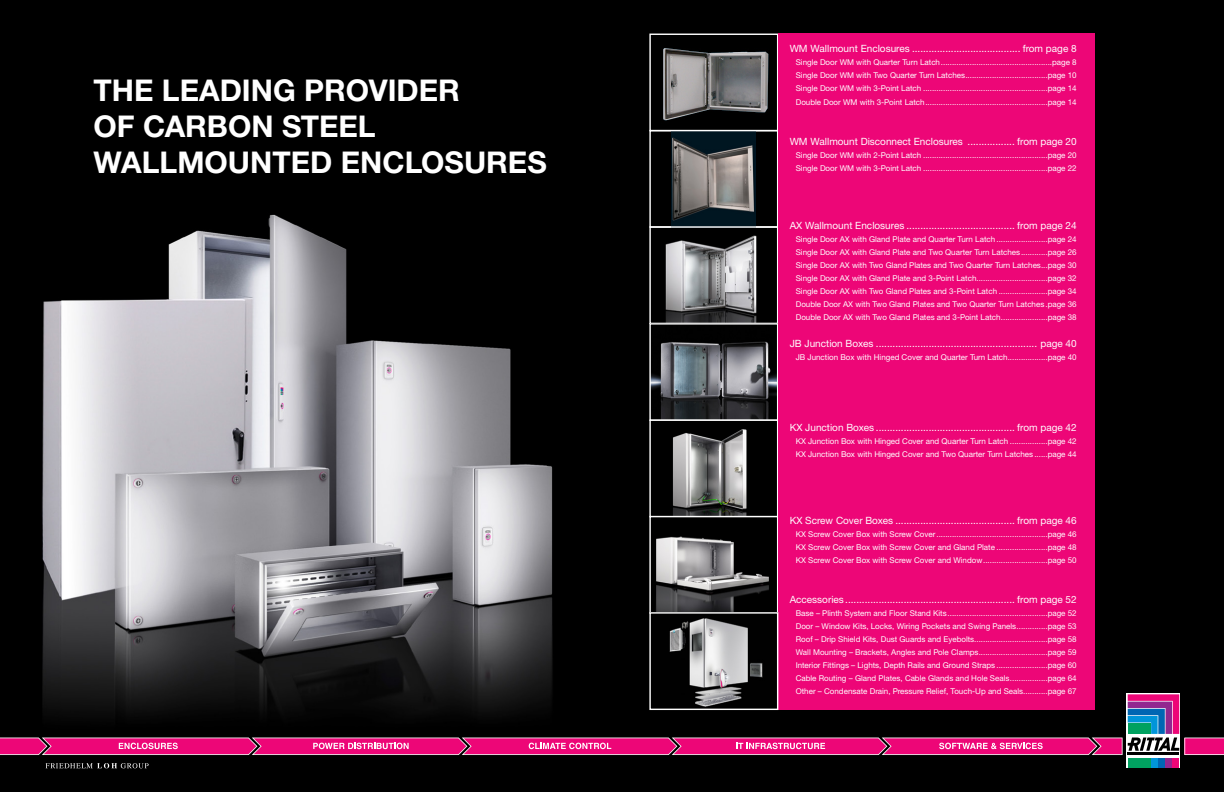
<style>
.page{position:relative;width:1224px;height:792px;background:#fff}
.page>*{position:absolute;margin:0;border:0;box-sizing:border-box;transform-origin:0 0}
.t1{font:700 30px/36px "Neue Helvetica For Rittal";color:#fff}
.t2{font:10px "Neue Helvetica For Rittal";color:#fff}
.t3{font:8px/13px "Neue Helvetica For Rittal";color:#fff;text-align:justify}
</style>
<div class="page">
<img style="left:0;top:0;width:1224px;height:792px">
<img style="left:651px;top:36px;width:125px;height:93px">
<div style="left:649px;top:34px;width:129px;height:97px;border:1px solid #fff"></div>
<img style="left:651px;top:228px;width:125px;height:466px">
<div style="left:649px;top:226px;width:129px;height:98px;border:1px solid #fff"></div>
<img style="left:672px;top:132px;width:84px;height:94px">
<div style="left:649px;top:130px;width:129px;height:98px;border:1px solid #fff"></div>
<div style="left:649px;top:323px;width:129px;height:98px;border:1px solid #fff"></div>
<div style="left:649px;top:420px;width:129px;height:97px;border:1px solid #fff"></div>
<div style="left:649px;top:516px;width:129px;height:98px;border:1px solid #fff"></div>
<div style="left:778px;top:34px;width:316px;height:676px;background:#ed0677"></div>
<svg style="left:46px;top:763px;width:103px;height:5px"></svg>
<svg style="left:1127px;top:693px;width:53px;height:75px"></svg>
<div style="left:1128px;top:758px;width:22px;height:9px;background:#00a160"></div>
<div style="left:1151px;top:758px;width:7px;height:9px;background:#0095da"></div>
<div style="left:1158px;top:758px;width:7px;height:9px;background:#0066b3"></div>
<div style="left:1166px;top:758px;width:6px;height:9px;background:#92278f"></div>
<div style="left:1173px;top:758px;width:6px;height:9px;background:#ed0677"></div>
<svg style="left:0;top:694px;width:1224px;height:61px;background:#581437"></svg>
<div style="left:649px;top:612px;width:129px;height:98px;border:1px solid #fff"></div>
<h1 class="t1" style="left:94px;top:72px;width:455px">THE LEADING PROVIDER<br>OF CARBON STEEL<br>WALLMOUNTED ENCLOSURES</h1>
<p class="t2" style="left:790px;top:43px;width:288px">WM Wallmount Enclosures ....................................... from page 8</p>
<p class="t3" style="left:796px;top:56px;width:282px">Single Door WM with Quarter Turn Latch..................................................page 8<br>Single Door WM with Two Quarter Turn Latches.....................................page 10<br>Single Door WM with 3-Point Latch ........................................................page 14</p>
<p class="t3" style="left:796px;top:96px;width:282px">Double Door WM with 3-Point Latch.......................................................page 14</p>
<p class="t2" style="left:790px;top:136px;width:288px">WM Wallmount Disconnect Enclosures ................. from page 20</p>
<p class="t3" style="left:796px;top:149px;width:282px">Single Door WM with 2-Point Latch ........................................................page 20<br>Single Door WM with 3-Point Latch ........................................................page 22</p>
<p class="t2" style="left:790px;top:220px;width:288px">AX Wallmount Enclosures ....................................... from page 24</p>
<p class="t3" style="left:796px;top:233px;width:282px">Single Door AX with Gland Plate and Quarter Turn Latch .......................page 24<br>Single Door AX with Gland Plate and Two Quarter Turn Latches............page 26<br>Single Door AX with Two Gland Plates and Two Quarter Turn Latches...page 30<br>Single Door AX with Gland Plate and 3-Point Latch................................page 32<br>Single Door AX with Two Gland Plates and 3-Point Latch ......................page 34<br>Double Door AX with Two Gland Plates and Two Quarter Turn Latches .page 36<br>Double Door AX with Two Gland Plates and 3-Point Latch.....................page 38</p>
<p class="t2" style="left:790px;top:337px;width:288px">JB Junction Boxes .......................................................... page 40</p>
<p class="t3" style="left:796px;top:351px;width:282px">JB Junction Box with Hinged Cover and Quarter Turn Latch..................page 40</p>
<p class="t2" style="left:790px;top:422px;width:288px">KX Junction Boxes .................................................. from page 42</p>
<p class="t3" style="left:796px;top:435px;width:282px">KX Junction Box with Hinged Cover and Quarter Turn Latch .................page 42<br>KX Junction Box with Hinged Cover and Two Quarter Turn Latches ......page 44</p>
<p class="t2" style="left:790px;top:515px;width:288px">KX Screw Cover Boxes ........................................... from page 46</p>
<p class="t3" style="left:796px;top:528px;width:282px">KX Screw Cover Box with Screw Cover..................................................page 46<br>KX Screw Cover Box with Screw Cover and Gland Plate .......................page 48<br>KX Screw Cover Box with Screw Cover and Window.............................page 50</p>
<p class="t2" style="left:790px;top:594px;width:288px">Accessories ............................................................. from page 52</p>
<p class="t3" style="left:796px;top:607px;width:282px">Base – Plinth System and Floor Stand Kits.............................................page 52<br>Door – Window Kits, Locks, Wiring Pockets and Swing Panels..............page 53<br>Roof – Drip Shield Kits, Dust Guards and Eyebolts.................................page 58<br>Wall Mounting – Brackets, Angles and Pole Clamps...............................page 59<br>Interior Fittings – Lights, Depth Rails and Ground Straps .......................page 60<br>Cable Routing – Gland Plates, Cable Glands and Hole Seals.................page 64<br>Other – Condensate Drain, Pressure Relief, Touch-Up and Seals...........page 67</p>
</div>
